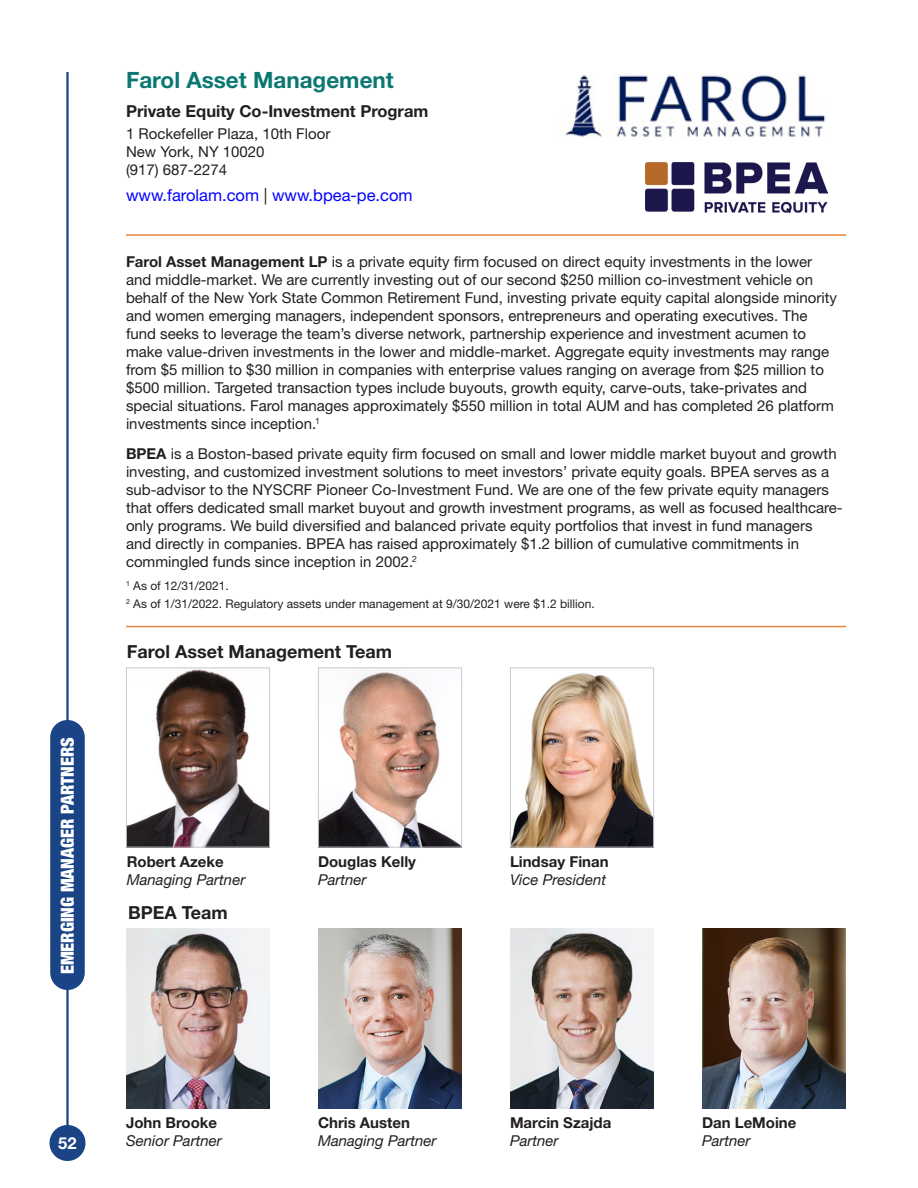
<style>
.page{position:relative;width:918px;height:1188px;background:#fff}
.page>*{position:absolute;margin:0;border:0;box-sizing:border-box;transform-origin:0 0}
.Partners_-_Company_N{font:700 22.5px "Helvetica Neue LT Std";color:#0a7871}
._3c_Sub_Subheads{font:700 18px "Helvetica Neue LT Std";color:#231f20}
.t1{font:900 condensed 18px "Helvetica Neue LT Std";color:#fff}
.Partner_-_Asset_Clas{font:700 16.5px "Helvetica Neue LT Std";color:#231f20}
.Partner_URL{font:16.5px "Helvetica Neue LT Std";color:#00f}
.t2{font:700 16.5px "Helvetica Neue LT Std";color:#fff}
.Partner_description{font:15px/18px "Helvetica Neue LT Std";color:#231f20}
.Partner_Photo_Labels{font:italic 15px/18px "Helvetica Neue LT Std";color:#231f20}
.Partner_Address{font:15px/18px "Helvetica Neue LT Std";color:#231f20}
.Partner_Photo_Labels-2{font:700 15px/18px "Helvetica Neue LT Std";color:#231f20}
.Partner_description-2{font:12px "Helvetica Neue LT Std";color:#231f20}
.s1{color:#231f20}
.s2{font-weight:700}
.s3{font-weight:700;font-style:normal}
.s4{font-weight:400;font-style:italic}
</style>
<div class="page">
<hr style="left:66px;top:72px;width:3px;height:1058px;background:#1a4486">
<div style="left:50px;top:1125px;width:36px;height:36px;background:#1a4486;border-radius:50%"></div>
<div style="left:50px;top:720px;width:35px;height:270px;background:#1a4486;border-radius:17px"></div>
<hr style="left:126px;top:234px;width:720px;height:2px;background:#e28842">
<hr style="left:126px;top:626px;width:720px;height:1px;background:#e28842">
<img style="left:646px;top:162px;width:182px;height:51px">
<img style="left:565px;top:75px;width:261px;height:62px">
<img style="left:128px;top:670px;width:140px;height:176px">
<div style="left:126px;top:668px;width:144px;height:180px;border:1px solid #c7c8ca"></div>
<img style="left:320px;top:670px;width:140px;height:176px">
<div style="left:318px;top:668px;width:144px;height:180px;border:1px solid #c7c8ca"></div>
<img style="left:512px;top:673px;width:140px;height:173px">
<div style="left:510px;top:668px;width:144px;height:180px;border:1px solid #c7c8ca"></div>
<img style="left:318px;top:929px;width:144px;height:179px">
<img style="left:510px;top:928px;width:143px;height:180px">
<img style="left:702px;top:928px;width:144px;height:180px">
<img style="left:126px;top:928px;width:144px;height:180px">
<p class="t1" style="left:56px;top:974px;width:239px;rotate:-90deg">EMERGING MANAGER PARTNERS</p>
<p class="Partners_-_Company_N" style="left:126px;top:66px;width:269px">Farol Asset Management</p>
<p class="Partner_-_Asset_Clas" style="left:126px;top:100px;width:304px">Private Equity Co-Investment Program</p>
<p class="Partner_Address" style="left:126px;top:125px;width:206px">1 Rockefeller Plaza, 10th Floor<br>New York, NY 10020<br>(917) 687-2274</p>
<p class="Partner_URL" style="left:126px;top:186px;width:288px">www.farolam.com <span class="s1">|</span> www.bpea-pe.com</p>
<p class="Partner_description" style="left:126px;top:253px;width:712px"><span class="s2">Farol Asset Management LP</span> is a private equity firm focused on direct equity investments in the lower and middle-market. We are currently investing out of our second $250 million co-investment vehicle on behalf of the New York State Common Retirement Fund, investing private equity capital alongside minority and women emerging managers, independent sponsors, entrepreneurs and operating executives. The fund seeks to leverage the team’s diverse network, partnership experience and investment acumen to make value-driven investments in the lower and middle-market. Aggregate equity investments may range from $5 million to $30 million in companies with enterprise values ranging on average from $25 million to $500 million. Targeted transaction types include buyouts, growth equity, carve-outs, take-privates and special situations. Farol manages approximately $550 million in total AUM and has completed 26 platform investments since inception.<sup>1</sup></p>
<p class="Partner_description" style="left:126px;top:445px;width:718px"><span class="s2">BPEA</span> is a Boston-based private equity firm focused on small and lower middle market buyout and growth investing, and customized investment solutions to meet investors’ private equity goals. BPEA serves as a sub-advisor to the NYSCRF Pioneer Co-Investment Fund. We are one of the few private equity managers that offers dedicated small market buyout and growth investment programs, as well as focused healthcare&shy;only programs. We build diversified and balanced private equity portfolios that invest in fund managers<br>and directly in companies. BPEA has raised approximately $1.2 billion of cumulative commitments in commingled funds since inception in 2002.<sup>2</sup></p>
<p class="Partner_description-2" style="left:126px;top:578px;width:104px"><sup>1</sup> As of 12/31/2021.</p>
<p class="Partner_description-2" style="left:126px;top:596px;width:470px"><sup>2</sup> As of 1/31/2022. Regulatory assets under management at 9/30/2021 were $1.2 billion.</p>
<p class="_3c_Sub_Subheads" style="left:127px;top:640px;width:267px">Farol Asset Management Team</p>
<p class="Partner_Photo_Labels" style="left:127px;top:853px;width:120px"><span class="s3">Robert Azeke<br></span>Managing Partner</p>
<p class="Partner_Photo_Labels-2" style="left:318px;top:853px;width:100px">Douglas Kelly<br><span class="s4">Partner</span></p>
<p class="Partner_Photo_Labels" style="left:510px;top:853px;width:100px"><span class="s3">Lindsay Finan<br></span>Vice President</p>
<p class="_3c_Sub_Subheads" style="left:128px;top:901px;width:101px">BPEA Team</p>
<p class="t2" style="left:58px;top:1133px;width:20px">52</p>
<p class="Partner_Photo_Labels" style="left:126px;top:1114px;width:97px"><span class="s3">John Brooke<br></span>Senior Partner</p>
<p class="Partner_Photo_Labels" style="left:318px;top:1114px;width:120px"><span class="s3">Chris Austen<br></span>Managing Partner</p>
<p class="Partner_Photo_Labels-2" style="left:702px;top:1114px;width:96px">Dan LeMoine<br><span class="s4">Partner</span></p>
<p class="Partner_Photo_Labels-2" style="left:510px;top:1114px;width:103px">Marcin Szajda<br><span class="s4">Partner</span></p>
</div>
